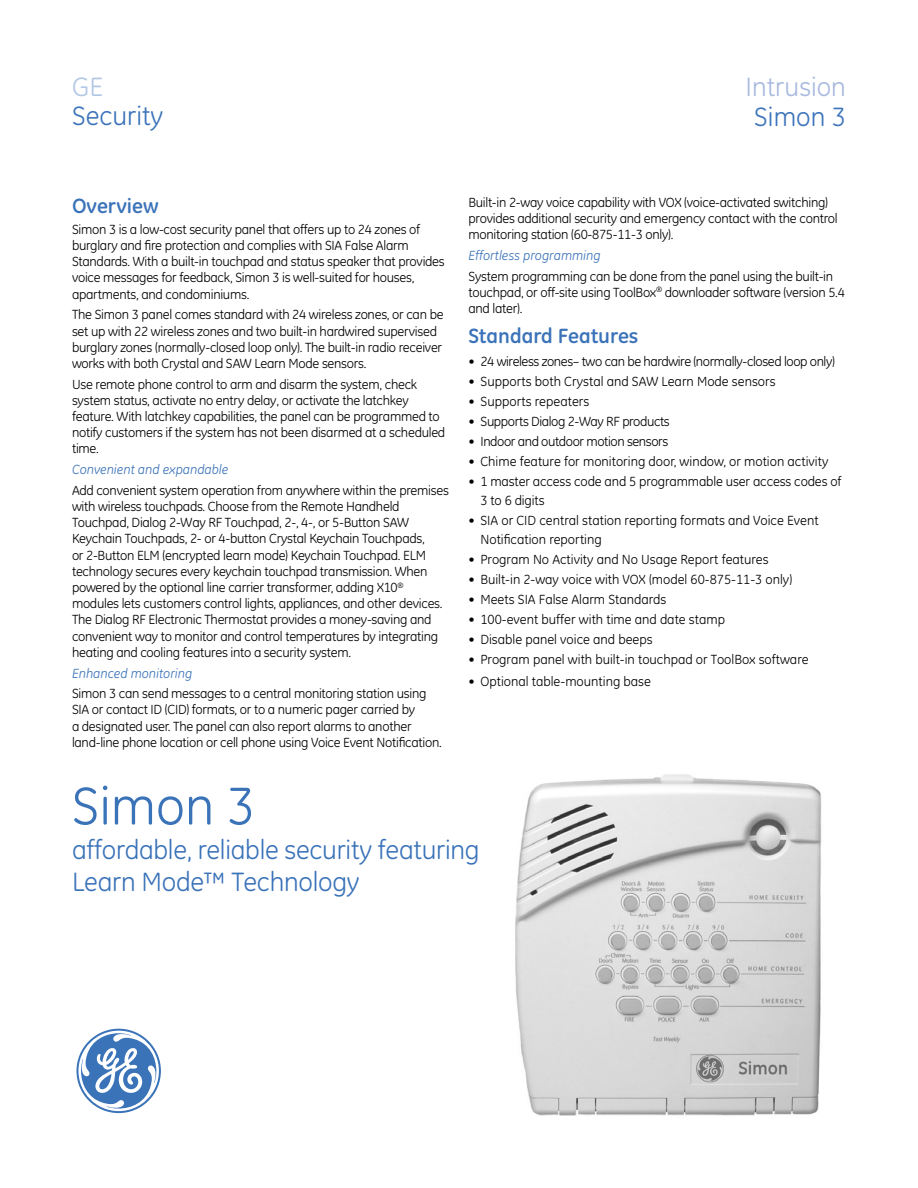
<style>
.page{position:relative;width:918px;height:1188px;background:#fff}
.page>*{position:absolute;margin:0;border:0;box-sizing:border-box;transform-origin:0 0}
.t1{font:54px "GE Inspira";color:#3b73b9}
.t2{font:27px/31.5px "GE Inspira";letter-spacing:-.01em;color:#3b73b9}
.t3{font:27px "GE Inspira";color:#a9b9df}
.t4{font:27px "GE Inspira";color:#3d74ba}
.t5{font:27px "GE Inspira";color:#b1c7e3}
.t6{font:700 21px "GE Inspira";color:#3b73b9}
.t7{font:13.5px/16.2px "GE Inspira";letter-spacing:-.02em;color:#000}
.t8{font:13.5px/18.6px "GE Inspira";color:#000}
.t9{font:italic 13.5px "GE Inspira";color:#3b73b9}
</style>
<div class="page">
<img style="left:515px;top:774px;width:307px;height:342px">
<svg style="left:76px;top:1029px;width:85px;height:84px"></svg>
<h2 class="t5" style="left:72px;top:71px;width:32px">GE</h2>
<h2 class="t2" style="left:72px;top:100px;width:93px">Security</h2>
<h2 class="t3" style="left:746px;top:71px;width:102px">Intrusion</h2>
<h2 class="t4" style="left:754px;top:101px;width:93px">Simon 3</h2>
<h3 class="t6" style="left:72px;top:192px;width:88px">Overview</h3>
<p class="t7" style="left:72px;top:221px;width:374px">Simon 3 is a low-cost security panel that offers up to 24 zones of burglary and fire protection and complies with SIA False Alarm Standards. With a built-in touchpad and status speaker that provides voice messages for feedback, Simon 3 is well-suited for houses, apartments, and condominiums.</p>
<p class="t7" style="left:72px;top:307px;width:373px">The Simon 3 panel comes standard with 24 wireless zones, or can be set up with 22 wireless zones and two built-in hardwired supervised burglary zones (normally-closed loop only). The built-in radio receiver works with both Crystal and SAW Learn Mode sensors.</p>
<p class="t7" style="left:72px;top:376px;width:375px">Use remote phone control to arm and disarm the system, check system status, activate no entry delay, or activate the latchkey feature. With latchkey capabilities, the panel can be programmed to notify customers if the system has not been disarmed at a scheduled time.</p>
<p class="t9" style="left:72px;top:462px;width:158px">Convenient and expandable</p>
<p class="t7" style="left:72px;top:482px;width:378px">Add convenient system operation from anywhere within the premises with wireless touchpads. Choose from the Remote Handheld Touchpad, Dialog 2-Way RF Touchpad, 2-, 4-, or 5-Button SAW Keychain Touchpads, 2- or 4-button Crystal Keychain Touchpads,<br>or 2-Button ELM (encrypted learn mode) Keychain Touchpad. ELM technology secures every keychain touchpad transmission. When powered by the optional line carrier transformer, adding X10<sup>® </sup>modules lets customers control lights, appliances, and other devices.<br>The Dialog RF Electronic Thermostat provides a money-saving and convenient way to monitor and control temperatures by integrating heating and cooling features into a security system.</p>
<p class="t9" style="left:72px;top:665px;width:122px">Enhanced monitoring</p>
<p class="t7" style="left:72px;top:686px;width:371px">Simon 3 can send messages to a central monitoring station using SIA or contact ID (CID) formats, or to a numeric pager carried by<br>a designated user. The panel can also report alarms to another land-line phone location or cell phone using Voice Event Notification.</p>
<h1 class="t1" style="left:72px;top:775px;width:185px">Simon 3</h1>
<p class="t7" style="left:468px;top:194px;width:371px">Built-in 2-way voice capability with VOX (voice-activated switching) provides additional security and emergency contact with the control monitoring station (60-875-11-3 only).</p>
<p class="t9" style="left:468px;top:247px;width:134px">Effortless programming</p>
<p class="t7" style="left:468px;top:268px;width:378px">System programming can be done from the panel using the built-in touchpad, or off-site using ToolBox<sup>®</sup> downloader software (version 5.4 and later).</p>
<h3 class="t6" style="left:468px;top:322px;width:172px">Standard Features</h3>
<p class="t7" style="left:468px;top:353px;width:368px">• 24 wireless zones– two can be hardwire (normally-closed loop only)</p>
<p class="t8" style="left:468px;top:372px;width:309px">• Supports both Crystal and SAW Learn Mode sensors</p>
<p class="t8" style="left:468px;top:392px;width:123px">• Supports repeaters</p>
<p class="t7" style="left:468px;top:413px;width:203px">• Supports Dialog 2-Way RF products</p>
<p class="t7" style="left:468px;top:434px;width:201px">• Indoor and outdoor motion sensors</p>
<p class="t8" style="left:468px;top:452px;width:361px">• Chime feature for monitoring door, window, or motion activity</p>
<p class="t7" style="left:480px;top:473px;width:363px;line-height:18.6px;text-indent:-12px">• 1 master access code and 5 programmable user access codes of<br>3 to 6 digits</p>
<p class="t8" style="left:480px;top:511px;width:340px;text-indent:-12px">• SIA or CID central station reporting formats and Voice Event<br>Notification reporting</p>
<p class="t8" style="left:468px;top:550px;width:302px">• Program No Activity and No Usage Report features</p>
<p class="t8" style="left:468px;top:570px;width:325px">• Built-in 2-way voice with VOX (model 60-875-11-3 only)</p>
<p class="t8" style="left:468px;top:590px;width:199px">• Meets SIA False Alarm Standards</p>
<p class="t8" style="left:468px;top:610px;width:258px">• 100-event buffer with time and date stamp</p>
<p class="t8" style="left:468px;top:630px;width:186px">• Disable panel voice and beeps</p>
<p class="t8" style="left:468px;top:650px;width:342px">• Program panel with built-in touchpad or ToolBox software</p>
<p class="t8" style="left:468px;top:672px;width:184px">• Optional table-mounting base</p>
<h2 class="t2" style="left:72px;top:834px;width:409px">affordable, reliable security featuring<br>Learn Mode™ Technology</h2>
</div>
